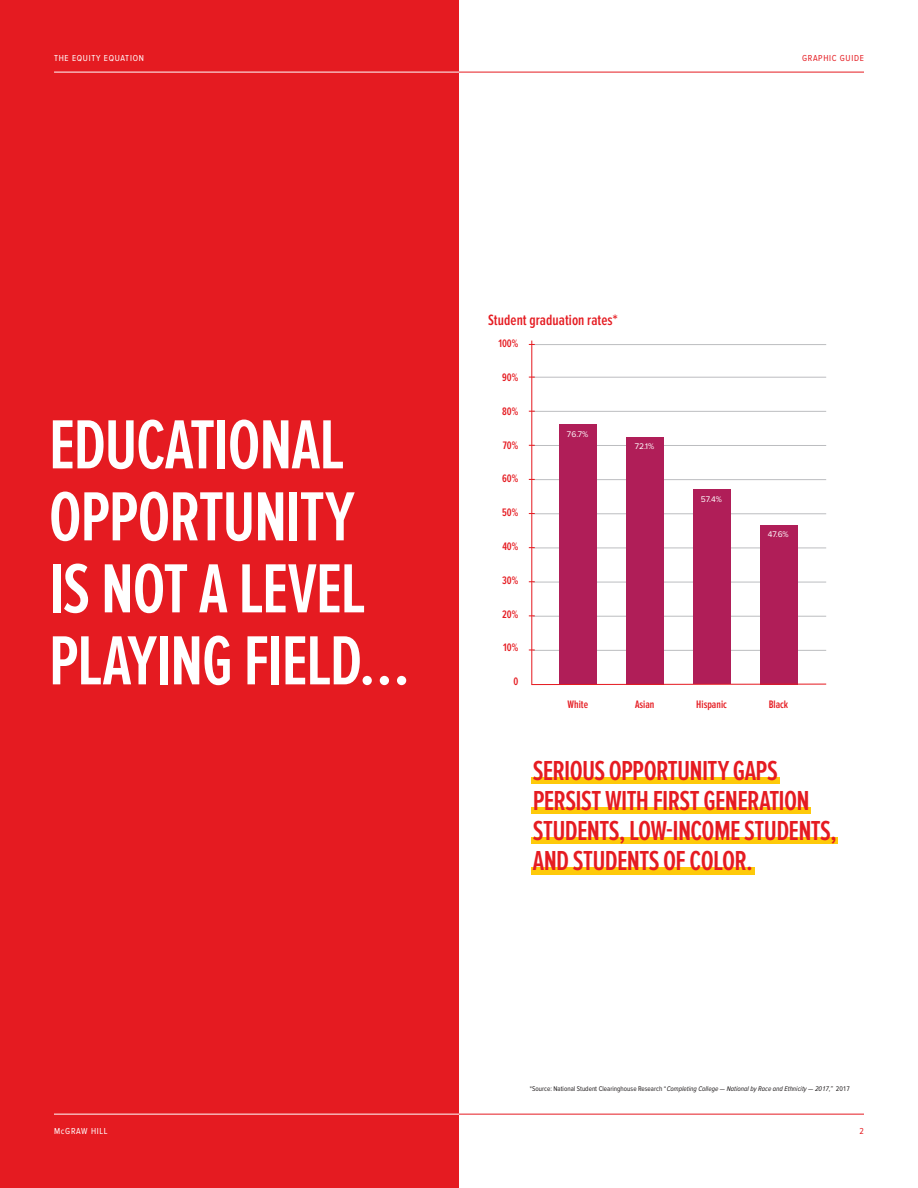
<style>
.page{position:relative;width:918px;height:1188px;background:#fff}
.page>*{position:absolute;margin:0;border:0;box-sizing:border-box;transform-origin:0 0}
.t1{font:600 72px/72px "Proxima Nova Ex Cn";letter-spacing:-.02em;color:#fff}
.New_Underline_Text{font:600 28.5px/30px "Proxima Nova Ex Cn";letter-spacing:-.025em;color:#e51b21}
.t2{font:600 15.45px "Proxima Nova Ex Cn";letter-spacing:.005em;color:#e51b21}
.t3{font:600 11.25px "Proxima Nova Ex Cn";color:#e51b21}
.t4{font:9px "Proxima Nova Cond";letter-spacing:.075em;color:#fff}
.t5{font:9px "Proxima Nova Cond";letter-spacing:.075em;color:#e51b21}
.t6{font:8.4px "Proxima Nova";color:#fff}
.t7{font:italic 7.05px "Proxima Nova Cond";color:#231f20}
.s1{font-style:normal}
</style>
<div class="page">
<div style="left:0;top:0;width:459px;height:1188px;background:#e51b21"></div>
<hr style="left:533px;top:377px;width:293px;height:1px;background:#bcbdc0">
<hr style="left:533px;top:479px;width:293px;height:1px;background:#bcbdc0">
<hr style="left:533px;top:582px;width:293px;height:1px;background:#bcbdc0">
<hr style="left:533px;top:411px;width:293px;height:1px;background:#bcbdc0">
<hr style="left:533px;top:514px;width:293px;height:1px;background:#bcbdc0">
<hr style="left:533px;top:616px;width:293px;height:1px;background:#bcbdc0">
<hr style="left:533px;top:445px;width:293px;height:1px;background:#bcbdc0">
<hr style="left:533px;top:548px;width:293px;height:1px;background:#bcbdc0">
<hr style="left:533px;top:650px;width:293px;height:1px;background:#bcbdc0">
<hr style="left:531px;top:341px;width:1px;height:343px;background:#e51b21">
<hr style="left:533px;top:344px;width:293px;height:1px;background:#bcbdc0">
<div style="left:559px;top:425px;width:38px;height:260px;background:#b01e58"></div>
<div style="left:626px;top:437px;width:38px;height:248px;background:#b01e58"></div>
<div style="left:693px;top:490px;width:38px;height:194px;background:#b01e58"></div>
<div style="left:760px;top:525px;width:37px;height:159px;background:#b01e58"></div>
<svg style="left:531px;top:683px;width:296px;height:3px"></svg>
<div style="left:531px;top:777px;width:248px;height:6px;background:#feca0a"></div>
<div style="left:531px;top:867px;width:224px;height:7px;background:#feca0a"></div>
<div style="left:531px;top:807px;width:280px;height:7px;background:#feca0a"></div>
<div style="left:531px;top:837px;width:307px;height:7px;background:#feca0a"></div>
<hr style="left:54px;top:72px;width:810px;height:1px;background:#e51b21">
<hr style="left:54px;top:72px;width:405px;height:1px;background:#fff">
<hr style="left:54px;top:1114px;width:810px;height:1px;background:#e51b21">
<hr style="left:54px;top:1114px;width:405px;height:1px;background:#fff">
<p class="t4" style="left:54px;top:53px;width:91px">THE EQUITY EQUATION</p>
<p class="t5" style="left:802px;top:53px;width:63px">GRAPHIC GUIDE</p>
<p class="t1" style="left:49px;top:410px;width:363px">EDUCATIONAL<br>OPPORTUNITY<br>IS NOT A LEVEL<br>PLAYING FIELD…</p>
<p class="t2" style="left:488px;top:312px;width:131px">Student graduation rates*</p>
<p class="t3" style="left:498px;top:337px;width:21px">100%</p>
<p class="t3" style="left:502px;top:371px;width:18px">90%</p>
<p class="t3" style="left:502px;top:405px;width:18px">80%</p>
<p class="t3" style="left:503px;top:439px;width:17px">70%</p>
<p class="t3" style="left:502px;top:473px;width:18px">60%</p>
<p class="t3" style="left:502px;top:506px;width:18px">50%</p>
<p class="t3" style="left:502px;top:540px;width:17px">40%</p>
<p class="t3" style="left:502px;top:574px;width:18px">30%</p>
<p class="t3" style="left:502px;top:608px;width:18px">20%</p>
<p class="t3" style="left:503px;top:641px;width:17px">10%</p>
<p class="t3" style="left:513px;top:675px;width:6px">0</p>
<p class="t3" style="left:568px;top:698px;width:22px">White</p>
<p class="t6" style="left:567px;top:430px;width:23px">76.7%</p>
<p class="t6" style="left:635px;top:442px;width:21px">72.1%</p>
<p class="t3" style="left:635px;top:698px;width:21px">Asian</p>
<p class="t6" style="left:701px;top:495px;width:23px">57.4%</p>
<p class="t6" style="left:768px;top:530px;width:23px">47.6%</p>
<p class="t3" style="left:696px;top:698px;width:32px">Hispanic</p>
<p class="t3" style="left:769px;top:698px;width:21px">Black</p>
<p class="New_Underline_Text" style="left:533px;top:756px;width:306px">SERIOUS OPPORTUNITY GAPS<br>PERSIST WITH FIRST GENERATION<br>STUDENTS, LOW-INCOME STUDENTS,<br>AND STUDENTS OF COLOR.</p>
<p class="t7" style="left:530px;top:1085px;width:322px"><span class="s1">*Source: National Student Clearinghouse Research “</span>Completing College — National by Race and Ethnicity — 2017,” <span class="s1">2017</span></p>
<p class="t4" style="left:54px;top:1126px;width:55px">McGRAW HILL</p>
<p class="t5" style="left:860px;top:1126px;width:6px">2</p>
</div>
